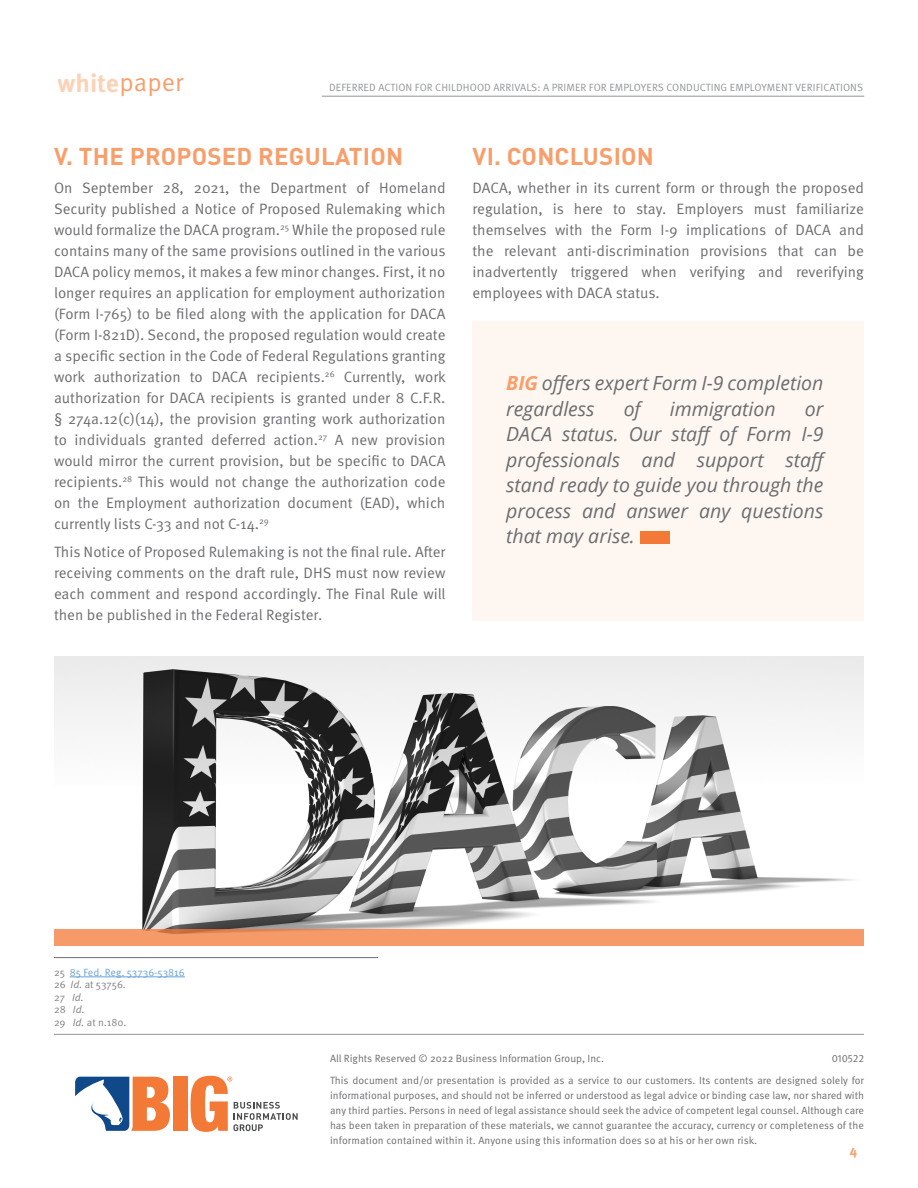
<style>
.page{position:relative;width:918px;height:1188px;background:#fff}
.page>*{position:absolute;margin:0;border:0;box-sizing:border-box;transform-origin:0 0}
.t1{font:700 25.35px "Meta OT";color:#fcd2b6}
.SubTitle{font:700 24px "DINOT";letter-spacing:.01em;color:#f89e6b}
.Callout1{font:italic 19.5px/25.5px "Open Sans";color:#6c6d70}
.t2{font:15px/21px "Meta OT Norm";color:#6c6d70;text-align:justify}
.t3{font:700 13.5px "Meta OT";color:#f89e6b}
.t4{font:10.5px/15px "Meta OT Norm";color:#6c6d70;text-align:right}
.t5{font:10.5px "Meta OT Norm";letter-spacing:.01em;color:#939598}
.t6{font:10.5px "Meta OT Norm";color:#808285}
.t7{font:10.5px "Meta OT Norm";color:#69a1da}
.t8{font:10.5px "Meta OT Norm Ita";color:#808285}
.s1{font-family:"Meta OT Norm";font-weight:400;color:#f89e6b}
.s2{font-weight:700;color:#f89e6b}
.s3{color:#808285}
.s4{font-family:"Meta OT Norm Ita"}
.s5{font-family:"Meta OT Norm"}
</style>
<div class="page">
<hr style="left:54px;top:1034px;width:810px;height:1px;background:#939598">
<div style="left:173px;top:1077px;width:14px;height:54px;background:#f37937"></div>
<svg style="left:191px;top:1076px;width:107px;height:56px"></svg>
<svg style="left:75px;top:1077px;width:95px;height:54px"></svg>
<hr style="left:322px;top:96px;width:542px;height:1px;background:#939598">
<div style="left:472px;top:322px;width:392px;height:299px;background:#fef7f1"></div>
<hr style="left:54px;top:957px;width:324px;height:1px;background:#6c6d70">
<hr style="left:70px;top:976px;width:115px;height:1px;background:#69a1da">
<div style="left:640px;top:531px;width:30px;height:13px;background:#f37937"></div>
<img style="left:54px;top:657px;width:810px;height:272px">
<div style="left:54px;top:929px;width:810px;height:16px;background:#f69a69"></div>
<h1 class="t1" style="left:57px;top:67px;width:127px">white<span class="s1">paper</span></h1>
<p class="t5" style="left:329px;top:81px;width:536px">DEFERRED ACTION FOR CHILDHOOD ARRIVALS: A PRIMER FOR EMPLOYERS CONDUCTING EMPLOYMENT VERIFICATIONS</p>
<p class="SubTitle" style="left:54px;top:141px;width:351px">V. THE PROPOSED REGULATION</p>
<p class="t2" style="left:54px;top:177px;width:393px">On September 28, 2021, the Department of Homeland Security published a Notice of Proposed Rulemaking which would formalize the DACA program.<sup>25</sup> While the proposed rule contains many of the same provisions outlined in the various DACA policy memos, it makes a few minor changes. First, it no longer requires an application for employment authorization (Form I-765) to be filed along with the application for DACA (Form I-821D). Second, the proposed regulation would create a specific section in the Code of Federal Regulations granting work authorization to DACA recipients.<sup>26</sup> Currently, work authorization for DACA recipients is granted under 8 C.F.R. § 274a.12(c)(14), the provision granting work authorization to individuals granted deferred action.<sup>27</sup> A new provision would mirror the current provision, but be specific to DACA recipients.<sup>28</sup> This would not change the authorization code on the Employment authorization document (EAD), which currently lists C-33 and not C-14.<sup>29</sup></p>
<p class="t2" style="left:54px;top:541px;width:393px">This Notice of Proposed Rulemaking is not the final rule. After receiving comments on the draft rule, DHS must now review each comment and respond accordingly. The Final Rule will then be published in the Federal Register.</p>
<p class="SubTitle" style="left:473px;top:141px;width:183px">VI. CONCLUSION</p>
<p class="t2" style="left:472px;top:177px;width:393px">DACA, whether in its current form or through the proposed regulation, is here to stay. Employers must familiarize themselves with the Form I-9 implications of DACA and the relevant anti-discrimination provisions that can be inadvertently triggered when verifying and reverifying employees with DACA status.</p>
<p class="Callout1" style="left:506px;top:370px;width:319px"><span class="s2">BIG</span> offers expert Form I-9 completion regardless</p>
<p class="Callout1" style="left:624px;top:395px;width:19px">of</p>
<p class="Callout1" style="left:670px;top:395px;width:107px">immigration</p>
<p class="Callout1" style="left:506px;top:395px;width:323px;text-indent:299px">or<br>DACA status. Our staff of Form I-9 professionals and support staff stand ready to guide you through the process and answer any questions that may arise.</p>
<p class="t7" style="left:54px;top:966px;width:132px"><span class="s3">25</span> 85 Fed. Reg. 53736-53816</p>
<p class="t6" style="left:54px;top:978px;width:73px">26 <span class="s4">Id.</span> at 53756.</p>
<p class="t8" style="left:54px;top:991px;width:31px"><span class="s5">27</span> Id.</p>
<p class="t8" style="left:54px;top:1004px;width:32px"><span class="s5">28</span> Id.</p>
<p class="t6" style="left:54px;top:1016px;width:74px">29 <span class="s4">Id.</span> at n.180.</p>
<p class="t4" style="left:330px;top:1051px;width:276px">All Rights Reserved © 2022 Business Information Group, Inc.</p>
<p class="t4" style="left:330px;top:1048px;width:536px;line-height:21.8px">010522<br>This document and/or presentation is provided as a service to our customers. Its contents are designed solely for</p>
<p class="t4" style="left:330px;top:1088px;width:536px;text-align:justify">informational purposes, and should not be inferred or understood as legal advice or binding case law, nor shared with any third parties. Persons in need of legal assistance should seek the advice of competent legal counsel. Although care has been taken in preparation of these materials, we cannot guarantee the accuracy, currency or completeness of the information contained within it. Anyone using this information does so at his or her own risk.</p>
<p class="t3" style="left:850px;top:1141px;width:9px">4</p>
</div>
